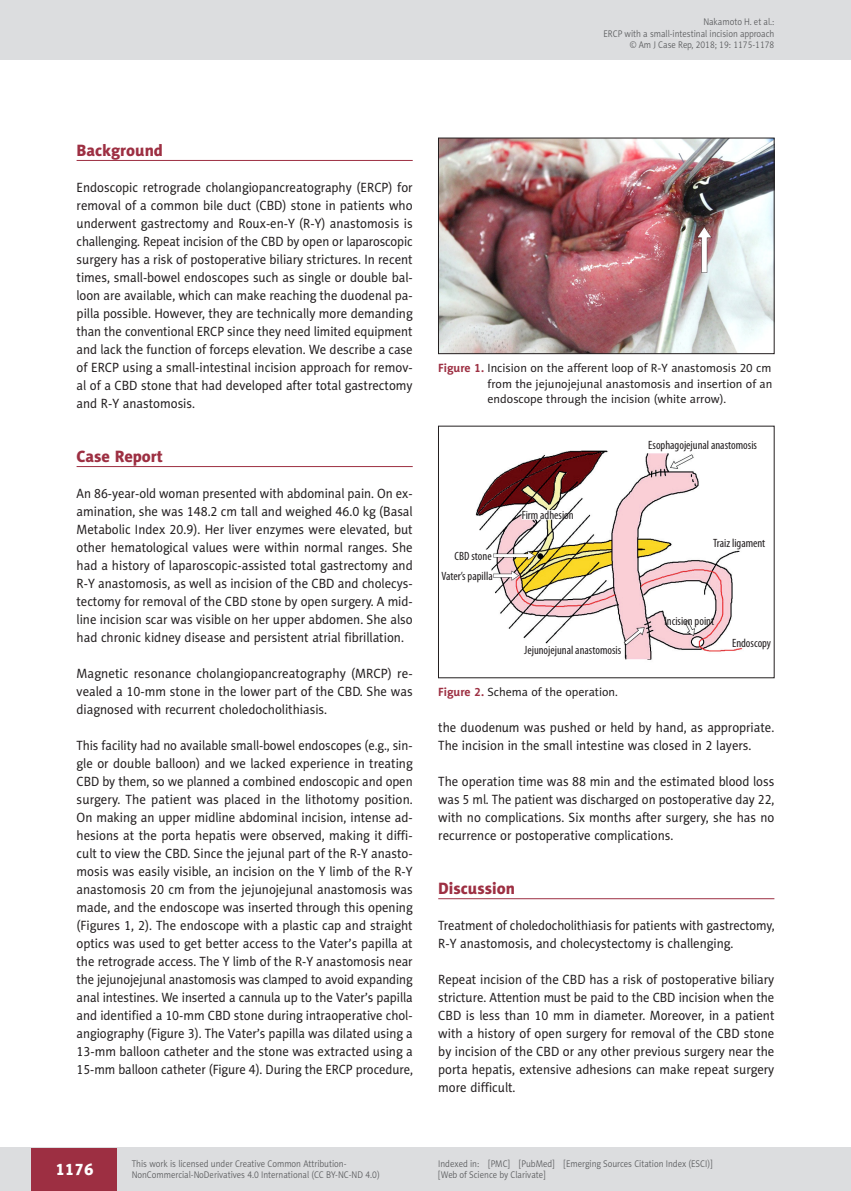
<style>
.page{position:relative;width:851px;height:1191px;background:#fff}
.page>*{position:absolute;margin:0;border:0;box-sizing:border-box;transform-origin:0 0}
.AJCR_Headline_1{font:16.5px "Naomi Sans EFN Heavy";color:#9d2f42}
.t1{font:16.5px "Naomi Sans EFN Heavy";color:#fff}
.AJCR_Body{font:13.5px/18px "Naomi Sans EFN";color:#231f20;text-align:justify;scale:.94 1}
.AJCR_Body-2{font:13.5px/18px "Naomi Sans EFN";color:#231f20;text-align:justify;scale:.95 1}
.AJCR_Body-3{font:13.5px/18px "Naomi Sans EFN";color:#231f20;text-align:justify;scale:.96 1}
.AJCR_Body-4{font:13.5px/18px "Naomi Sans EFN";color:#231f20;scale:.93 1}
.AJCR_Rycina_tytul{font:12px/15.8px "Naomi Sans EFN";color:#231f20;text-align:justify}
.t2{font:condensed 12px "Myriad Pro";color:#231f20}
.AJCR_pagina_zywa{font:9.75px/11.2px "Naomi Sans EFN Light";color:#57585a;scale:.9 1}
.AJCR_pagina_sygnatur{font:9.75px "Naomi Sans EFN Light";color:#57585a;scale:.9 1}
.s1{font-weight:700;color:#9d2f42}
</style>
<div class="page">
<hr style="left:77px;top:160px;width:335px;height:1px;background:#9d2f42">
<hr style="left:77px;top:466px;width:335px;height:1px;background:#9d2f42">
<hr style="left:438px;top:898px;width:336px;height:1px;background:#9d2f42">
<img style="left:440px;top:140px;width:332px;height:212px">
<div style="left:438px;top:138px;width:336px;height:216px;border:1px solid #231f20"></div>
<img style="left:475px;top:450px;width:268px;height:210px">
<div style="left:0;top:1148px;width:850px;height:43px;background:#dcdddf"></div>
<div style="left:32px;top:1147px;width:85px;height:43px;background:#9d2f42"></div>
<div style="left:0;top:0;width:850px;height:60px;background:#dcdddf"></div>
<hr style="left:850px;top:0;width:1px;height:60px;background:#dcdddf">
<p class="AJCR_pagina_zywa" style="left:603px;top:16px;width:191px;text-align:right">Nakamoto H. et al.:<br>ERCP with a small-intestinal incision approach</p>
<p class="AJCR_pagina_sygnatur" style="left:629px;top:39px;width:162px">© Am J Case Rep, 2018; 19: 1175-1178</p>
<p class="AJCR_Headline_1" style="left:77px;top:140px;width:88px">Background</p>
<p class="AJCR_Body-2" style="left:77px;top:178px;width:355px">Endoscopic retrograde cholangiopancreatography (ERCP) for removal of a common bile duct (CBD) stone in patients who underwent gastrectomy and Roux-en-Y (R-Y) anastomosis is challenging. Repeat incision of the CBD by open or laparoscopic surgery has a risk of postoperative biliary strictures. In recent times, small-bowel endoscopes such as single or double bal&shy;loon are available, which can make reaching the duodenal pa&shy;pilla possible. However, they are technically more demanding than the conventional ERCP since they need limited equipment and lack the function of forceps elevation. We describe a case of ERCP using a small-intestinal incision approach for remov&shy;al of a CBD stone that had developed after total gastrectomy and R-Y anastomosis.</p>
<p class="AJCR_Headline_1" style="left:77px;top:446px;width:88px">Case Report</p>
<p class="AJCR_Body" style="left:77px;top:484px;width:359px">An 86-year-old woman presented with abdominal pain. On ex&shy;amination, she was 148.2 cm tall and weighed 46.0 kg (Basal Metabolic Index 20.9). Her liver enzymes were elevated, but other hematological values were within normal ranges. She had a history of laparoscopic-assisted total gastrectomy and R-Y anastomosis, as well as incision of the CBD and cholecys&shy;tectomy for removal of the CBD stone by open surgery. A mid&shy;line incision scar was visible on her upper abdomen. She also had chronic kidney disease and persistent atrial fibrillation.</p>
<p class="AJCR_Body-3" style="left:77px;top:664px;width:351px">Magnetic resonance cholangiopancreatography (MRCP) re&shy;vealed a 10-mm stone in the lower part of the CBD. She was diagnosed with recurrent choledocholithiasis.</p>
<p class="AJCR_Body" style="left:77px;top:736px;width:359px">This facility had no available small-bowel endoscopes (e.g., sin&shy;gle or double balloon) and we lacked experience in treating CBD by them, so we planned a combined endoscopic and open surgery. The patient was placed in the lithotomy position.<br>On making an upper midline abdominal incision, intense ad&shy;hesions at the porta hepatis were observed, making it diffi&shy;cult to view the CBD. Since the jejunal part of the R-Y anasto&shy;mosis was easily visible, an incision on the Y limb of the R-Y anastomosis 20 cm from the jejunojejunal anastomosis was made, and the endoscope was inserted through this opening (Figures 1, 2). The endoscope with a plastic cap and straight optics was used to get better access to the Vater’s papilla at the retrograde access. The Y limb of the R-Y anastomosis near the jejunojejunal anastomosis was clamped to avoid expanding anal intestines. We inserted a cannula up to the Vater’s papilla and identified a 10-mm CBD stone during intraoperative chol&shy;angiography (Figure 3). The Vater’s papilla was dilated using a 13-mm balloon catheter and the stone was extracted using a 15-mm balloon catheter (Figure 4). During the ERCP procedure,</p>
<p class="AJCR_Rycina_tytul" style="left:487px;top:360px;width:286px;text-indent:-49px"><span class="s1">Figure 1.</span> Incision on the afferent loop of R-Y anastomosis 20 cm from the jejunojejunal anastomosis and insertion of an endoscope through the incision (white arrow).</p>
<p class="t2" style="left:648px;top:438px;width:110px">Esophagojejunal anastomosis</p>
<p class="t2" style="left:454px;top:549px;width:39px">CBD stone</p>
<p class="t2" style="left:441px;top:570px;width:53px">Vater’s papilla</p>
<p class="t2" style="left:521px;top:508px;width:54px">Firm adhesion</p>
<p class="t2" style="left:524px;top:643px;width:98px">Jejunojejunal anastomosis</p>
<p class="AJCR_Rycina_tytul" style="left:438px;top:684px;width:181px"><span class="s1">Figure 2.</span> Schema of the operation.</p>
<p class="t2" style="left:713px;top:536px;width:54px">Traiz ligament</p>
<p class="t2" style="left:664px;top:614px;width:51px">Incision point</p>
<p class="t2" style="left:732px;top:636px;width:40px">Endoscopy</p>
<p class="AJCR_Body-2" style="left:438px;top:718px;width:355px">the duodenum was pushed or held by hand, as appropriate.<br>The incision in the small intestine was closed in 2 layers.</p>
<p class="AJCR_Body-2" style="left:438px;top:772px;width:355px">The operation time was 88 min and the estimated blood loss was 5 ml. The patient was discharged on postoperative day 22, with no complications. Six months after surgery, she has no recurrence or postoperative complications.</p>
<p class="AJCR_Headline_1" style="left:438px;top:878px;width:78px">Discussion</p>
<p class="AJCR_Body-4" style="left:438px;top:916px;width:363px">Treatment of choledocholithiasis for patients with gastrectomy,<br>R-Y anastomosis, and cholecystectomy is challenging.</p>
<p class="AJCR_Body-2" style="left:438px;top:970px;width:355px">Repeat incision of the CBD has a risk of postoperative biliary stricture. Attention must be paid to the CBD incision when the CBD is less than 10 mm in diameter. Moreover, in a patient with a history of open surgery for removal of the CBD stone by incision of the CBD or any other previous surgery near the porta hepatis, extensive adhesions can make repeat surgery more difficult.</p>
<p class="t1" style="left:55px;top:1159px;width:40px">1176</p>
<p class="AJCR_pagina_zywa" style="left:132px;top:1158px;width:277px">This work is licensed under Creative Common Attribution-<br>NonCommercial-NoDerivatives 4.0 International (CC BY-NC-ND 4.0)</p>
<p class="AJCR_pagina_zywa" style="left:438px;top:1158px;width:306px">Indexed in: [PMC] [PubMed] [Emerging Sources Citation Index (ESCI)] [Web of Science by Clarivate]</p>
</div>
